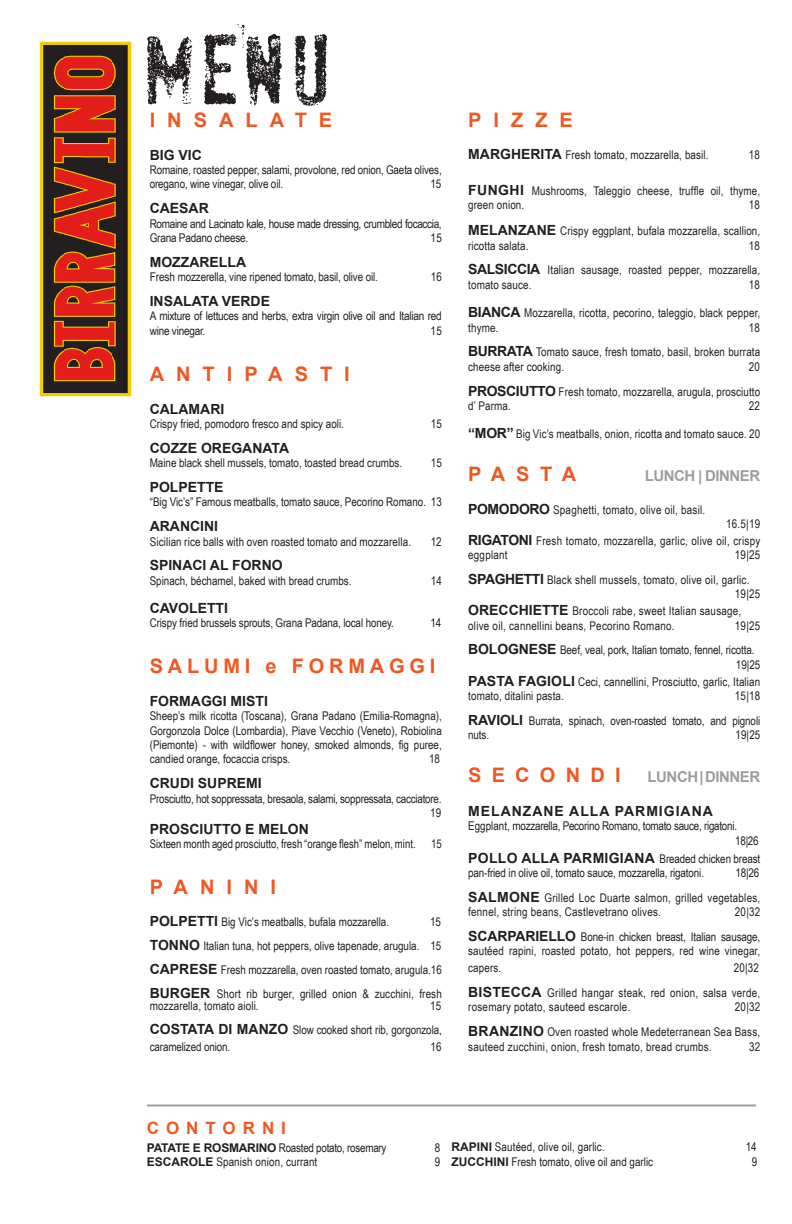
<style>
.page{position:relative;width:792px;height:1224px;background:#fff}
.page>*{position:absolute;margin:0;border:0;box-sizing:border-box;transform-origin:0 0}
.t1{font:700 20px "Arial";letter-spacing:.6em;color:#f05821}
.t2{font:700 20px "Arial";letter-spacing:.535em;color:#f05821}
.t3{font:700 20px "Arial";letter-spacing:.24em;color:#f05821}
.t4{font:700 20px "Arial";letter-spacing:.51em;color:#f05821}
.t5{font:700 17px "Arial";letter-spacing:.41em;color:#f05821}
.t6{font:700 15px "Arial";letter-spacing:-.03em;color:#9b9da0}
.t7{font:700 14px "Arial";color:#231f20}
.t8{font:700 14px "Arial";letter-spacing:.07em;color:#231f20}
.t9{font:12px/14.4px "Arial Narrow";color:#231f20}
.t10{font:12px/14.4px "Arial Narrow";letter-spacing:.02em;color:#231f20}
.t11{font:12px/14.4px "Arial Narrow";letter-spacing:-.02em;color:#231f20}
.t12{font:12px/14.4px "Arial Narrow";letter-spacing:-.03em;color:#231f20}
.s1{font-family:"Arial";font-weight:700;font-size:14px}
.s2{font-family:"Arial";font-weight:700}
</style>
<div class="page">
<hr style="left:147px;top:1104px;width:609px;height:2px;background:#9b9da0">
<img style="left:40px;top:41px;width:92px;height:356px">
<svg style="left:147px;top:24px;width:180px;height:82px"></svg>
<p class="t1" style="left:150px;top:107px;width:184px">INSALATE</p>
<p class="t7" style="left:150px;top:145px;width:54px">BIG VIC</p>
<p class="t9" style="left:150px;top:162px;width:294px">Romaine, roasted pepper, salami, provolone, red onion, Gaeta olives, oregano, wine vinegar, olive oil.</p>
<p class="t9" style="left:431px;top:177px;width:12px">15</p>
<p class="t7" style="left:150px;top:199px;width:61px">CAESAR</p>
<p class="t12" style="left:150px;top:216px;width:293px">Romaine and Lacinato kale, house made dressing, crumbled focaccia,<br>Grana Padano cheese.</p>
<p class="t9" style="left:431px;top:230px;width:13px">15</p>
<p class="t7" style="left:150px;top:253px;width:98px">MOZZARELLA</p>
<p class="t9" style="left:150px;top:269px;width:230px">Fresh mozzerella, vine ripened tomato, basil, olive oil.</p>
<p class="t9" style="left:431px;top:269px;width:12px">16</p>
<p class="t7" style="left:150px;top:292px;width:122px">INSALATA VERDE</p>
<p class="t11" style="left:150px;top:309px;width:294px">A mixture of lettuces and herbs, extra virgin olive oil and Italian red wine vinegar.</p>
<p class="t9" style="left:431px;top:323px;width:13px">15</p>
<p class="t1" style="left:150px;top:361px;width:202px">ANTIPASTI</p>
<p class="t7" style="left:150px;top:399px;width:76px">CALAMARI</p>
<p class="t9" style="left:150px;top:416px;width:196px">Crispy fried, pomodoro fresco and spicy aoli.</p>
<p class="t9" style="left:431px;top:416px;width:12px">15</p>
<p class="t7" style="left:150px;top:439px;width:141px">COZZE OREGANATA</p>
<p class="t9" style="left:150px;top:455px;width:254px">Maine black shell mussels, tomato, toasted bread crumbs.</p>
<p class="t9" style="left:431px;top:455px;width:12px">15</p>
<p class="t7" style="left:150px;top:478px;width:75px">POLPETTE</p>
<p class="t9" style="left:150px;top:495px;width:294px">“Big Vic’s” Famous meatballs, tomato sauce, Pecorino Romano. 13</p>
<p class="t7" style="left:150px;top:517px;width:70px">ARANCINI</p>
<p class="t9" style="left:150px;top:534px;width:263px">Sicilian rice balls with oven roasted tomato and mozzarella.</p>
<p class="t9" style="left:431px;top:534px;width:13px">12</p>
<p class="t7" style="left:150px;top:556px;width:135px">SPINACI AL FORNO</p>
<p class="t9" style="left:150px;top:573px;width:203px">Spinach, béchamel, baked with bread crumbs.</p>
<p class="t9" style="left:431px;top:573px;width:12px">14</p>
<p class="t7" style="left:150px;top:598px;width:80px">CAVOLETTI</p>
<p class="t9" style="left:150px;top:615px;width:246px">Crispy fried brussels sprouts, Grana Padana, local honey.</p>
<p class="t9" style="left:431px;top:615px;width:12px">14</p>
<p class="t3" style="left:150px;top:653px;width:287px">SALUMI e FORMAGGI</p>
<p class="t7" style="left:150px;top:692px;width:120px">FORMAGGI MISTI</p>
<p class="t9" style="left:150px;top:708px;width:294px;text-align:justify">Sheep’s milk ricotta (Toscana), Grana Padano (Emilia-Romagna), Gorgonzola Dolce (Lombardia), Piave Vecchio (Veneto), Robiolina (Piemonte) - with wildflower honey, smoked almonds, fig puree, candied orange, focaccia crisps.</p>
<p class="t9" style="left:429px;top:752px;width:12px">18</p>
<p class="t7" style="left:150px;top:774px;width:113px">CRUDI SUPREMI</p>
<p class="t11" style="left:150px;top:791px;width:293px;text-align:right">Prosciutto, hot soppressata, bresaola, salami, soppressata, cacciatore.<br>19</p>
<p class="t7" style="left:150px;top:820px;width:161px">PROSCIUTTO E MELON</p>
<p class="t9" style="left:150px;top:836px;width:267px">Sixteen month aged prosciutto, fresh “orange flesh” melon, mint.</p>
<p class="t9" style="left:431px;top:836px;width:12px">15</p>
<p class="t2" style="left:150px;top:874px;width:128px">PANINI</p>
<p class="t9" style="left:150px;top:914px;width:241px"><span class="s1">POLPETTI</span> Big Vic’s meatballs, bufala mozzarella.</p>
<p class="t9" style="left:430px;top:914px;width:12px">15</p>
<p class="t9" style="left:150px;top:938px;width:293px"><span class="s1">TONNO</span> Italian tuna, hot peppers, olive tapenade, arugula. 15</p>
<p class="t9" style="left:150px;top:962px;width:294px"><span class="s1">CAPRESE</span> Fresh mozzarella, oven roasted tomato, arugula.16</p>
<p class="t9" style="left:150px;top:988px;width:294px;line-height:12px"><span class="s1">BURGER</span> Short rib burger, grilled onion &amp; zucchini, fresh mozzarella, tomato aioli.</p>
<p class="t9" style="left:430px;top:998px;width:13px">15</p>
<p class="t9" style="left:150px;top:1021px;width:294px;line-height:16.8px"><span class="s1">COSTATA DI MANZO</span> Slow cooked short rib, gorgonzola, caramelized onion.</p>
<p class="t9" style="left:431px;top:1039px;width:13px">16</p>
<p class="t2" style="left:468px;top:107px;width:106px">PIZZE</p>
<p class="t9" style="left:468px;top:147px;width:242px"><span class="s1">MARGHERITA</span> Fresh tomato, mozzarella, basil.</p>
<p class="t9" style="left:749px;top:147px;width:13px">18</p>
<p class="t9" style="left:468px;top:183px;width:294px"><span class="s1">FUNGHI</span> Mushrooms, Taleggio cheese, truffle oil, thyme, green onion.</p>
<p class="t9" style="left:749px;top:197px;width:13px">18</p>
<p class="t9" style="left:468px;top:223px;width:294px"><span class="s1">MELANZANE</span> Crispy eggplant, bufala mozzarella, scallion, ricotta salata.</p>
<p class="t9" style="left:749px;top:238px;width:13px">18</p>
<p class="t9" style="left:468px;top:263px;width:294px"><span class="s1">SALSICCIA</span> Italian sausage, roasted pepper, mozzarella, tomato sauce.</p>
<p class="t9" style="left:749px;top:277px;width:13px">18</p>
<p class="t9" style="left:468px;top:305px;width:294px"><span class="s1">BIANCA</span> Mozzarella, ricotta, pecorino, taleggio, black pepper, thyme.</p>
<p class="t9" style="left:749px;top:320px;width:13px">18</p>
<p class="t9" style="left:468px;top:345px;width:294px"><span class="s1">BURRATA</span> Tomato sauce, fresh tomato, basil, broken burrata cheese after cooking.</p>
<p class="t9" style="left:749px;top:359px;width:13px">20</p>
<p class="t9" style="left:468px;top:384px;width:294px"><span class="s1">PROSCIUTTO</span> Fresh tomato, mozzarella, arugula, prosciutto d’ Parma.</p>
<p class="t9" style="left:749px;top:398px;width:13px">22</p>
<p class="t9" style="left:468px;top:426px;width:294px"><span class="s1">“MOR”</span> Big Vic’s meatballs, onion, ricotta and tomato sauce. 20</p>
<p class="t2" style="left:468px;top:461px;width:110px">PASTA</p>
<p class="t6" style="left:645px;top:466px;width:117px">LUNCH | DINNER</p>
<p class="t10" style="left:468px;top:502px;width:239px"><span class="s1">POMODORO</span> Spaghetti, tomato, olive oil, basil.</p>
<p class="t9" style="left:726px;top:516px;width:36px">16.5|19</p>
<p class="t10" style="left:468px;top:533px;width:294px"><span class="s1">RIGATONI</span> Fresh tomato, mozzarella, garlic, olive oil, crispy eggplant</p>
<p class="t9" style="left:735px;top:547px;width:27px">19|25</p>
<p class="t10" style="left:735px;top:572px;width:27px;text-indent:-267px"><span class="s1">SPAGHETTI</span> Black shell mussels, tomato, olive oil, garlic.<br>19|25</p>
<p class="t10" style="left:468px;top:603px;width:275px"><span class="s1">ORECCHIETTE</span> Broccoli rabe, sweet Italian sausage, olive oil, cannellini beans, Pecorino Romano.</p>
<p class="t9" style="left:735px;top:618px;width:27px">19|25</p>
<p class="t9" style="left:736px;top:643px;width:26px;text-indent:-268px"><span class="s1">BOLOGNESE</span> Beef, veal, pork, Italian tomato, fennel, ricotta.<br>19|25</p>
<p class="t9" style="left:468px;top:674px;width:294px"><span class="s1">PASTA FAGIOLI</span> Ceci, cannellini, Prosciutto, garlic, Italian tomato, ditalini pasta.</p>
<p class="t9" style="left:735px;top:688px;width:27px">15|18</p>
<p class="t9" style="left:468px;top:713px;width:294px"><span class="s1">RAVIOLI</span> Burrata, spinach, oven-roasted tomato, and pignoli nuts.</p>
<p class="t9" style="left:736px;top:727px;width:26px">19|25</p>
<p class="t4" style="left:468px;top:762px;width:154px">SECONDI</p>
<p class="t6" style="left:648px;top:767px;width:114px">LUNCH | DINNER</p>
<p class="t8" style="left:468px;top:802px;width:246px">MELANZANE ALLA PARMIGIANA</p>
<p class="t11" style="left:735px;top:818px;width:25px;text-indent:-267px">Eggplant, mozzarella, Pecorino Romano, tomato sauce, rigatoni.<br>18|26</p>
<p class="t9" style="left:468px;top:851px;width:294px"><span class="s1">POLLO ALLA PARMIGIANA</span> Breaded chicken breast pan-fried in olive oil, tomato sauce, mozzarella, rigatoni.</p>
<p class="t9" style="left:735px;top:865px;width:25px">18|26</p>
<p class="t10" style="left:468px;top:890px;width:294px"><span class="s1">SALMONE</span> Grilled Loc Duarte salmon, grilled vegetables, fennel, string beans, Castlevetrano olives.</p>
<p class="t9" style="left:735px;top:904px;width:27px">20|32</p>
<p class="t9" style="left:468px;top:929px;width:294px"><span class="s1">SCARPARIELLO</span> Bone-in chicken breast, Italian sausage, sautéed rapini, roasted potato, hot peppers, red wine vinegar,</p>
<p class="t9" style="left:468px;top:960px;width:34px">capers.</p>
<p class="t9" style="left:734px;top:960px;width:26px">20|32</p>
<p class="t10" style="left:468px;top:985px;width:294px"><span class="s1">BISTECCA</span> Grilled hangar steak, red onion, salsa verde, rosemary potato, sauteed escarole.</p>
<p class="t9" style="left:735px;top:1000px;width:27px">20|32</p>
<p class="t10" style="left:468px;top:1024px;width:294px"><span class="s1">BRANZINO</span> Oven roasted whole Medeterranean Sea Bass, sauteed zucchini, onion, fresh tomato, bread crumbs.</p>
<p class="t9" style="left:749px;top:1039px;width:13px">32</p>
<p class="t5" style="left:147px;top:1117px;width:141px">CONTORNI</p>
<p class="t11" style="left:147px;top:1140px;width:241px"><span class="s2">PATATE E ROSMARINO</span> Roasted potato, rosemary</p>
<p class="t9" style="left:435px;top:1140px;width:7px">8</p>
<p class="t9" style="left:147px;top:1154px;width:172px"><span class="s2">ESCAROLE</span> Spanish onion, currant</p>
<p class="t9" style="left:435px;top:1154px;width:7px">9</p>
<p class="t9" style="left:451px;top:1139px;width:155px"><span class="s2">RAPINI</span> Sautéed, olive oil, garlic.</p>
<p class="t9" style="left:746px;top:1139px;width:13px">14</p>
<p class="t9" style="left:451px;top:1154px;width:203px"><span class="s2">ZUCCHINI</span> Fresh tomato, olive oil and garlic</p>
<p class="t9" style="left:752px;top:1154px;width:7px">9</p>
</div>
